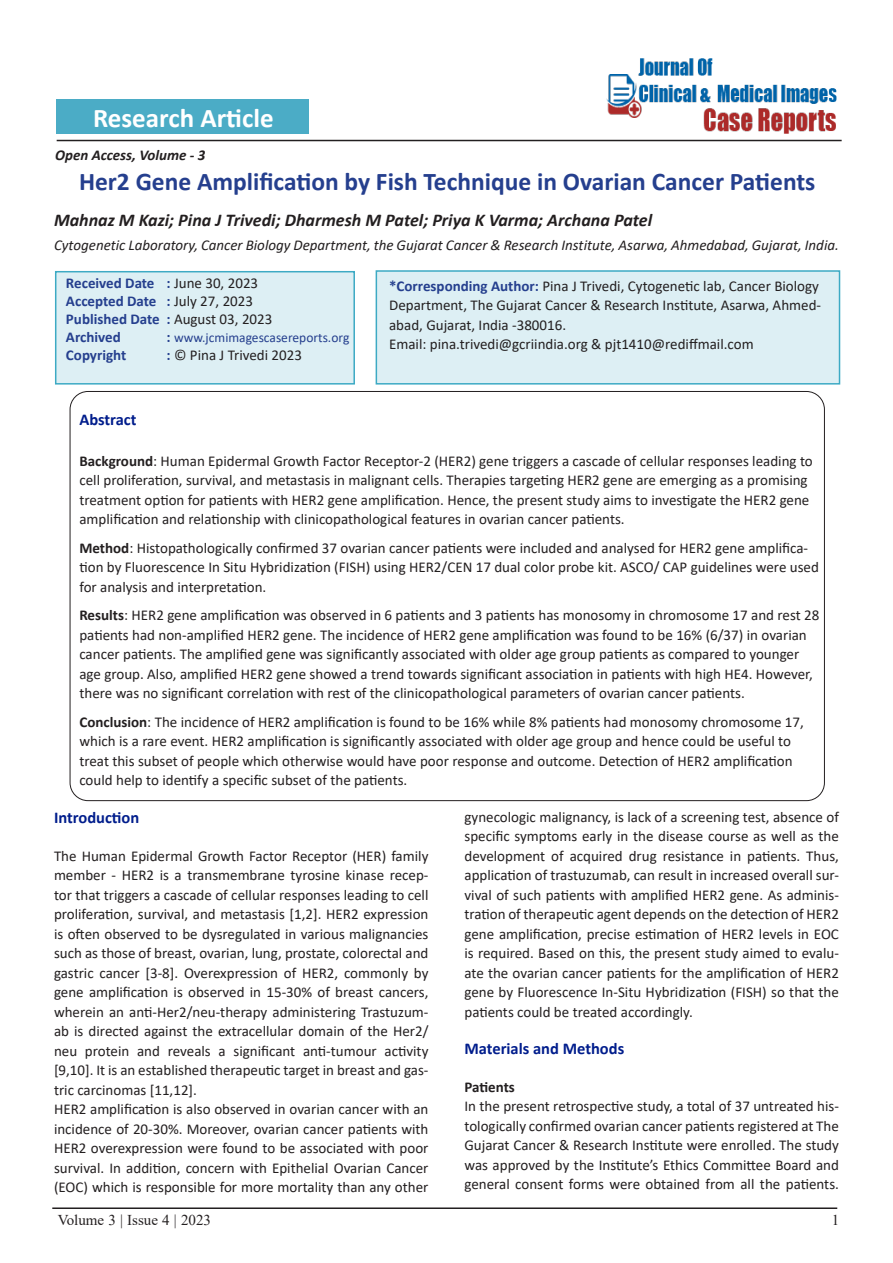
<style>
.page{position:relative;width:893px;height:1263px;background:#fff}
.page>*{position:absolute;margin:0;border:0;box-sizing:border-box;transform-origin:0 0}
.t1{font:700 27px "Calibri";color:#fff}
.Tittle{font:700 25.5px "Calibri";color:#253f8e}
.Paragraph_Style_1{font:italic 700 18px "Calibri";color:#231f20}
.side_heading_new{font:700 16.5px "Calibri";color:#001d8c}
.Paragraph_Style_1-2{font:15px/19.5px "Calibri";color:#231f20;text-align:justify}
.side_heading_new-2{font:15px/19.5px "Calibri";color:#231f20}
.Paragraph_Style_1-3{font:italic 15px "Calibri";color:#231f20}
.Paragraph_Style_1-4{font:700 15px/18px "Calibri";color:#253f8e}
.t2{font:15px "Times New Roman";color:#231f20}
.t3{font:italic 700 15px "Calibri";color:#231f20}
.Paragraph_Style_1-5{font:700 15px "Calibri";letter-spacing:-.01em;color:#231f20}
.Paragraph_Style_1-6{font:13.5px "Calibri";color:#253f8e}
.s1{font-weight:400;color:#231f20}
.s2{font-weight:700;font-size:15px}
.s3{font-weight:700;color:#253f8e}
.s4{font-weight:700}
</style>
<div class="page">
<hr style="left:57px;top:140px;width:785px;height:1px;background:#231f20">
<hr style="left:52px;top:1207px;width:785px;height:2px;background:#231f20">
<div style="left:57px;top:100px;width:252px;height:34px;background:#4bacc6"></div>
<div style="left:376px;top:270px;width:464px;height:115px;background:#ddeff4;border:2px solid #3daac4"></div>
<div style="left:55px;top:271px;width:300px;height:114px;background:#ddeff4;border:2px solid #3daac4"></div>
<img style="left:605px;top:58px;width:234px;height:82px">
<p class="t1" style="left:93px;top:99px;width:182px">Research Article</p>
<p class="t3" style="left:55px;top:144px;width:152px">Open Access, Volume - 3</p>
<p class="Tittle" style="left:79px;top:164px;width:738px">Her2 Gene Amplification by Fish Technique in Ovarian Cancer Patients</p>
<p class="Paragraph_Style_1" style="left:54px;top:207px;width:600px">Mahnaz M Kazi; Pina J Trivedi; Dharmesh M Patel; Priya K Varma; Archana Patel</p>
<p class="Paragraph_Style_1-3" style="left:54px;top:234px;width:786px">Cytogenetic Laboratory, Cancer Biology Department, the Gujarat Cancer &amp; Research Institute, Asarwa, Ahmedabad, Gujarat, India.</p>
<p class="Paragraph_Style_1-4" style="left:66px;top:274px;width:208px">Received Date : <span class="s1">June 30, 2023<br></span>Accepted Date : <span class="s1">July 27, 2023<br></span>Published Date : <span class="s1">August 03, 2023<br></span>Archived</p>
<p class="Paragraph_Style_1-6" style="left:166px;top:328px;width:184px"><span class="s2">:</span> www.jcmimagescasereports.org</p>
<p class="Paragraph_Style_1-4" style="left:66px;top:346px;width:62px">Copyright</p>
<p class="Paragraph_Style_1-2" style="left:166px;top:345px;width:137px"><span class="s3">:</span> © Pina J Trivedi 2023</p>
<p class="Paragraph_Style_1-2" style="left:389px;top:275px;width:433px;text-align:left"><span class="s3">*Corresponding Author:</span> Pina J Trivedi, Cytogenetic lab, Cancer Biology<br>Department, The Gujarat Cancer &amp; Research Institute, Asarwa, Ahmed&shy;abad, Gujarat, India -380016.</p>
<p class="Paragraph_Style_1-2" style="left:389px;top:334px;width:366px">Email: pina.trivedi@gcriindia.org &amp; pjt1410@rediffmail.com</p>
<p class="side_heading_new" style="left:79px;top:408px;width:59px">Abstract</p>
<p class="side_heading_new-2" style="left:79px;top:451px;width:735px"><span class="s4">Background</span>: Human Epidermal Growth Factor Receptor-2 (HER2) gene triggers a cascade of cellular responses leading to cell proliferation, survival, and metastasis in malignant cells. Therapies targeting HER2 gene are emerging as a promising treatment option for patients with HER2 gene amplification. Hence, the present study aims to investigate the HER2 gene amplification and relationship with clinicopathological features in ovarian cancer patients.</p>
<p class="side_heading_new-2" style="left:79px;top:538px;width:741px"><span class="s4">Method</span>: Histopathologically confirmed 37 ovarian cancer patients were included and analysed for HER2 gene amplifica&shy;tion by Fluorescence In Situ Hybridization (FISH) using HER2/CEN 17 dual color probe kit. ASCO/ CAP guidelines were used for analysis and interpretation.</p>
<p class="side_heading_new-2" style="left:79px;top:605px;width:741px"><span class="s4">Results</span>: HER2 gene amplification was observed in 6 patients and 3 patients has monosomy in chromosome 17 and rest 28 patients had non-amplified HER2 gene. The incidence of HER2 gene amplification was found to be 16% (6/37) in ovarian cancer patients. The amplified gene was significantly associated with older age group patients as compared to younger age group. Also, amplified HER2 gene showed a trend towards significant association in patients with high HE4. However, there was no significant correlation with rest of the clinicopathological parameters of ovarian cancer patients.</p>
<p class="side_heading_new-2" style="left:79px;top:712px;width:726px"><span class="s4">Conclusion</span>: The incidence of HER2 amplification is found to be 16% while 8% patients had monosomy chromosome 17, which is a rare event. HER2 amplification is significantly associated with older age group and hence could be useful to treat this subset of people which otherwise would have poor response and outcome. Detection of HER2 amplification could help to identify a specific subset of the patients.</p>
<p class="side_heading_new" style="left:54px;top:806px;width:87px">Introduction</p>
<p class="Paragraph_Style_1-2" style="left:54px;top:845px;width:376px">The Human Epidermal Growth Factor Receptor (HER) family member - HER2 is a transmembrane tyrosine kinase recep&shy;tor that triggers a cascade of cellular responses leading to cell proliferation, survival, and metastasis [1,2]. HER2 expression is often observed to be dysregulated in various malignancies such as those of breast, ovarian, lung, prostate, colorectal and gastric cancer [3-8]. Overexpression of HER2, commonly by gene amplification is observed in 15-30% of breast cancers, wherein an anti-Her2/neu-therapy administering Trastuzum&shy;ab is directed against the extracellular domain of the Her2/ neu protein and reveals a significant anti-tumour activity [9,10]. It is an established therapeutic target in breast and gas&shy;tric carcinomas [11,12].</p>
<p class="Paragraph_Style_1-2" style="left:54px;top:1099px;width:376px">HER2 amplification is also observed in ovarian cancer with an incidence of 20-30%. Moreover, ovarian cancer patients with HER2 overexpression were found to be associated with poor survival. In addition, concern with Epithelial Ovarian Cancer (EOC) which is responsible for more mortality than any other</p>
<p class="Paragraph_Style_1-2" style="left:464px;top:807px;width:376px">gynecologic malignancy, is lack of a screening test, absence of specific symptoms early in the disease course as well as the development of acquired drug resistance in patients. Thus, application of trastuzumab, can result in increased overall sur&shy;vival of such patients with amplified HER2 gene. As adminis&shy;tration of therapeutic agent depends on the detection of HER2 gene amplification, precise estimation of HER2 levels in EOC is required. Based on this, the present study aimed to evalu&shy;ate the ovarian cancer patients for the amplification of HER2 gene by Fluorescence In-Situ Hybridization (FISH) so that the patients could be treated accordingly.</p>
<p class="side_heading_new" style="left:464px;top:1037px;width:161px">Materials and Methods</p>
<p class="Paragraph_Style_1-5" style="left:464px;top:1076px;width:52px">Patients</p>
<p class="Paragraph_Style_1-2" style="left:464px;top:1096px;width:376px">In the present retrospective study, a total of 37 untreated his&shy;tologically confirmed ovarian cancer patients registered at The Gujarat Cancer &amp; Research Institute were enrolled. The study was approved by the Institute’s Ethics Committee Board and general consent forms were obtained from all the patients.</p>
<p class="t2" style="left:58px;top:1210px;width:155px">Volume 3 | Issue 4 | 2023</p>
<p class="t2" style="left:832px;top:1210px;width:9px">1</p>
</div>
